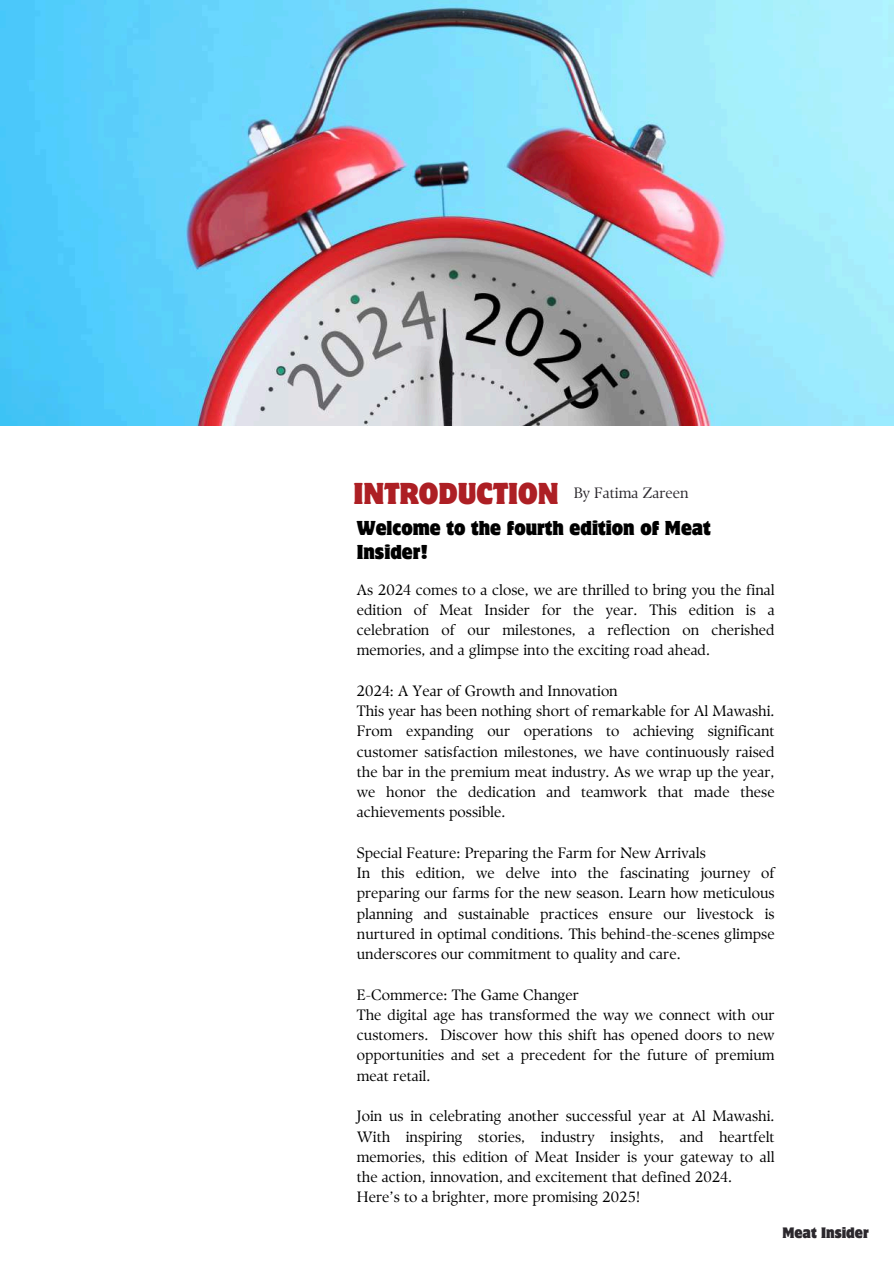
<style>
.page{position:relative;width:894px;height:1264px;background:#fff}
.page>*{position:absolute;margin:0;border:0;box-sizing:border-box;transform-origin:0 0}
.t1{font:semi-condensed 18px/24.8px "Motter Corpus Std";color:#000}
.t2{font:15px/20.2px "TY Serif D";color:#000}
.t3{font:15px "TY Serif D";color:#2b282d}
.t4{font:semi-condensed 13.5px "Motter Corpus Std";color:#2b282d}
.s1{font-family:"Motter Corpus Std";font-stretch:semi-condensed;font-size:27px;color:#ad1f24}
</style>
<div class="page">
<img style="left:0;top:0;width:893px;height:425px">
<p class="t3" style="left:353px;top:483px;width:336px"><span class="s1">INTRODUCTION</span> By Fatima Zareen</p>
<p class="t1" style="left:357px;top:517px;width:355px">Welcome to the fourth edition of Meat<br>Insider!</p>
<p class="t2" style="left:357px;top:579px;width:419px;text-align:justify">As 2024 comes to a close, we are thrilled to bring you the final edition of Meat Insider for the year. This edition is a celebration of our milestones, a reflection on cherished memories, and a glimpse into the exciting road ahead.</p>
<p class="t2" style="left:357px;top:680px;width:419px">2024: A Year of Growth and Innovation<br>This year has been nothing short of remarkable for Al Mawashi.<br>From expanding our operations to achieving significant customer satisfaction milestones, we have continuously raised the bar in the premium meat industry. As we wrap up the year, we honor the dedication and teamwork that made these achievements possible.</p>
<p class="t2" style="left:357px;top:842px;width:419px">Special Feature: Preparing the Farm for New Arrivals<br>In this edition, we delve into the fascinating journey of preparing our farms for the new season. Learn how meticulous planning and sustainable practices ensure our livestock is nurtured in optimal conditions. This behind-the-scenes glimpse underscores our commitment to quality and care.</p>
<p class="t2" style="left:357px;top:984px;width:419px">E-Commerce: The Game Changer<br>The digital age has transformed the way we connect with our customers. Discover how this shift has opened doors to new opportunities and set a precedent for the future of premium meat retail.</p>
<p class="t2" style="left:357px;top:1105px;width:419px">Join us in celebrating another successful year at Al Mawashi.<br>With inspiring stories, industry insights, and heartfelt memories, this edition of Meat Insider is your gateway to all the action, innovation, and excitement that defined 2024.<br>Here’s to a brighter, more promising 2025!</p>
<p class="t4" style="left:782px;top:1227px;width:88px">Meat Insider</p>
</div>
